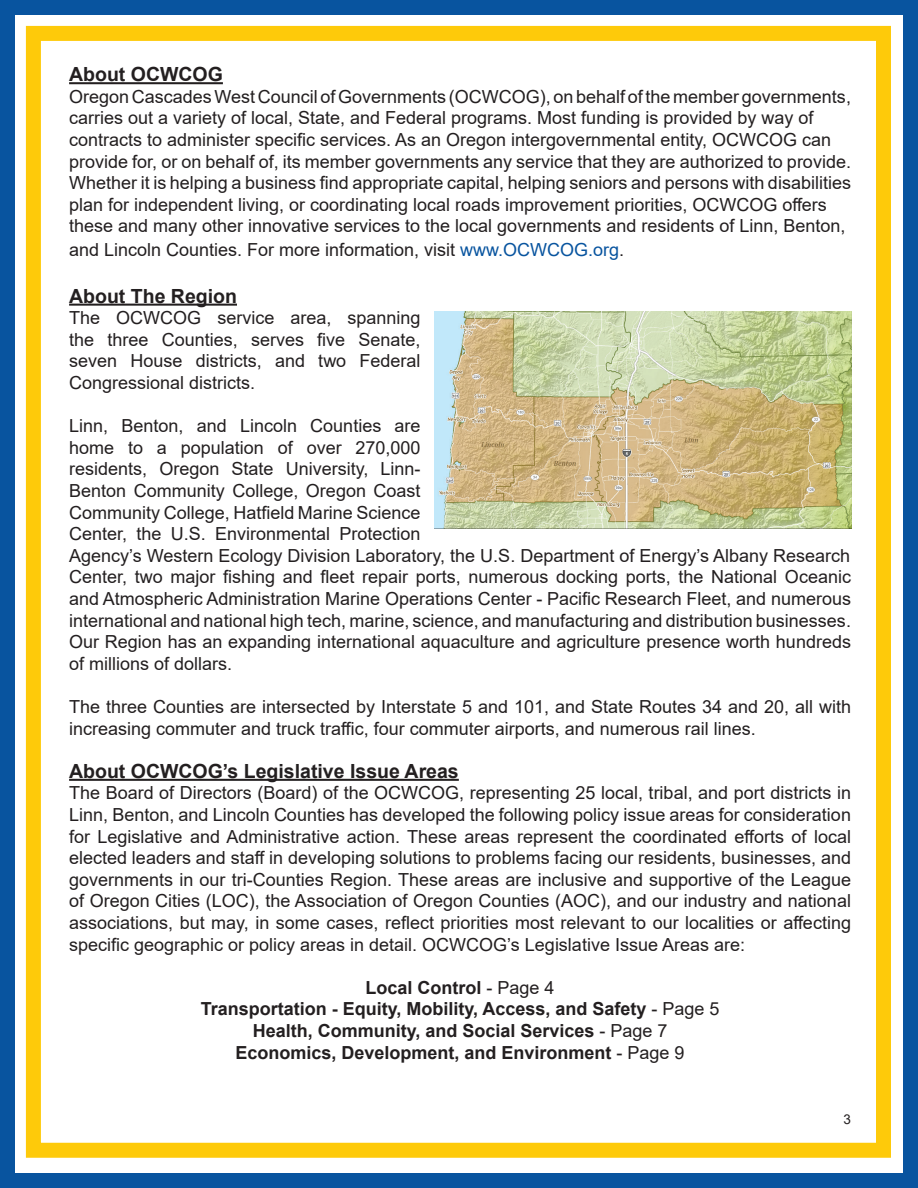
<style>
.page{position:relative;width:918px;height:1188px;background:#fff}
.page>*{position:absolute;margin:0;border:0;box-sizing:border-box;transform-origin:0 0}
.t1{font:700 19.5px "Arial";color:#231f20}
.t2{font:18px/21.6px "Arial";color:#231f20}
.t3{font:700 18px/21.6px "Arial";color:#231f20;text-align:center}
.t4{font:13.5px "Arial";color:#231f20}
.s1{color:#08549f}
.s2{font-weight:400}
</style>
<div class="page">
<div style="left:0;top:0;width:918px;height:1188px;background:#fff;border:15px solid #08549f"></div>
<div style="left:26px;top:26px;width:865px;height:1132px;border:15px solid #feca0a"></div>
<hr style="left:69px;top:82px;width:154px;height:2px;background:#231f20">
<hr style="left:69px;top:304px;width:168px;height:2px;background:#231f20">
<hr style="left:69px;top:779px;width:390px;height:2px;background:#231f20">
<img style="left:434px;top:311px;width:417px;height:218px">
<p class="t1" style="left:69px;top:61px;width:155px">About OCWCOG</p>
<p class="t2" style="left:69px;top:86px;width:783px">Oregon Cascades West Council of Governments (OCWCOG), on behalf of the member governments, carries out a variety of local, State, and Federal programs. Most funding is provided by way of contracts to administer specific services. As an Oregon intergovernmental entity, OCWCOG can provide for, or on behalf of, its member governments any service that they are authorized to provide.<br>Whether it is helping a business find appropriate capital, helping seniors and persons with disabilities plan for independent living, or coordinating local roads improvement priorities, OCWCOG offers these and many other innovative services to the local governments and residents of Linn, Benton,</p>
<p class="t2" style="left:69px;top:239px;width:557px">and Lincoln Counties. For more information, visit <span class="s1">www.OCWCOG.org</span>.</p>
<p class="t1" style="left:69px;top:282px;width:169px">About The Region</p>
<p class="t2" style="left:69px;top:307px;width:353px;text-align:justify">The OCWCOG service area, spanning the three Counties, serves five Senate, seven House districts, and two Federal Congressional districts.</p>
<p class="t2" style="left:69px;top:415px;width:783px">Linn, Benton, and Lincoln Counties are<br>home to a population of over 270,000<br>residents, Oregon State University, Linn-<br>Benton Community College, Oregon Coast<br>Community College, Hatfield Marine Science<br>Center, the U.S. Environmental Protection<br>Agency’s Western Ecology Division Laboratory, the U.S. Department of Energy’s Albany Research Center, two major fishing and fleet repair ports, numerous docking ports, the National Oceanic and Atmospheric Administration Marine Operations Center - Pacific Research Fleet, and numerous international and national high tech, marine, science, and manufacturing and distribution businesses.<br>Our Region has an expanding international aquaculture and agriculture presence worth hundreds of millions of dollars.</p>
<p class="t2" style="left:69px;top:696px;width:783px">The three Counties are intersected by Interstate 5 and 101, and State Routes 34 and 20, all with increasing commuter and truck traffic, four commuter airports, and numerous rail lines.</p>
<p class="t1" style="left:69px;top:757px;width:391px">About OCWCOG’s Legislative Issue Areas</p>
<p class="t2" style="left:69px;top:782px;width:783px;text-align:justify">The Board of Directors (Board) of the OCWCOG, representing 25 local, tribal, and port districts in Linn, Benton, and Lincoln Counties has developed the following policy issue areas for consideration for Legislative and Administrative action. These areas represent the coordinated efforts of local elected leaders and staff in developing solutions to problems facing our residents, businesses, and governments in our tri-Counties Region. These areas are inclusive and supportive of the League of Oregon Cities (LOC), the Association of Oregon Counties (AOC), and our industry and national associations, but may, in some cases, reflect priorities most relevant to our localities or affecting specific geographic or policy areas in detail. OCWCOG’s Legislative Issue Areas are:</p>
<p class="t3" style="left:201px;top:977px;width:520px">Local Control <span class="s2">- Page 4<br></span>Transportation - Equity, Mobility, Access, and Safety <span class="s2">- Page 5<br></span>Health, Community, and Social Services <span class="s2">- Page 7<br></span>Economics, Development, and Environment <span class="s2">- Page 9</span></p>
<p class="t4" style="left:844px;top:1110px;width:9px">3</p>
</div>
